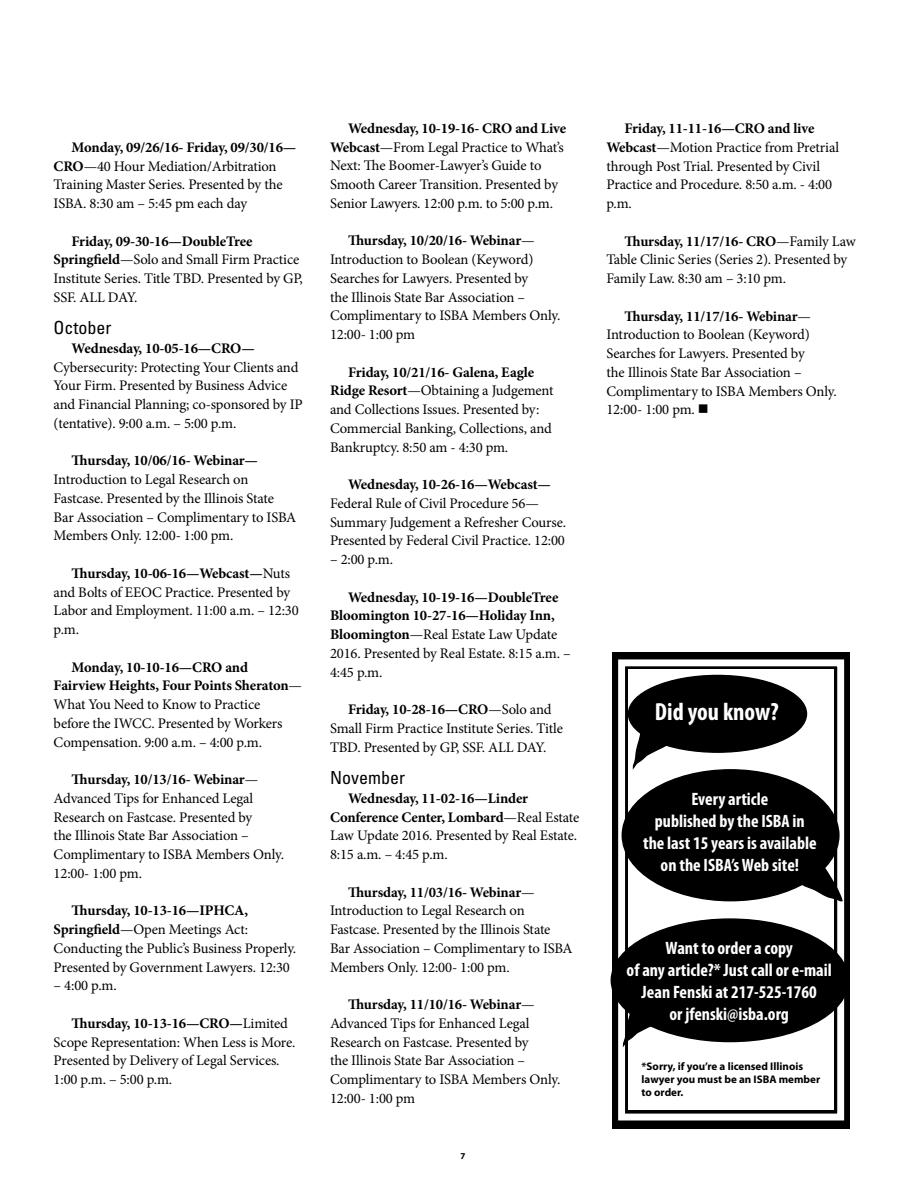
<style>
.page{position:relative;width:918px;height:1188px;background:#fff}
.page>*{position:absolute;margin:0;border:0;box-sizing:border-box;transform-origin:0 0}
.t1{font:700 condensed 24.9px "Myriad Pro";color:#fff}
.t2{font:700 condensed 18px/22px "Myriad Pro";color:#fff;text-align:center}
.t3{font:condensed 18px "Univers LT Std";color:#000}
.t4{font:14.7px/18.8px "Minion Pro";letter-spacing:-.01em;color:#000}
.t5{font:700 14.7px/18.8px "Minion Pro";letter-spacing:-.01em;color:#000}
.t6{font:700 11.1px/13.2px "Myriad Pro";color:#000}
.t7{font:700 9px "Myriad Pro";color:#000}
.s1{font-weight:700}
.s2{font-weight:400}
</style>
<div class="page">
<div style="left:612px;top:652px;width:237px;height:476px;background:#000"></div>
<svg style="left:618px;top:659px;width:227px;height:462px;background:#dfdfdf"></svg>
<div style="left:632px;top:673px;width:198px;height:434px;border:7px solid #fff"></div>
<div style="left:628px;top:675px;width:179px;height:77px;background:#000;border-radius:50%"></div>
<svg style="left:632px;top:726px;width:48px;height:45px"></svg>
<div style="left:622px;top:770px;width:217px;height:131px;background:#000;border-radius:50%"></div>
<svg style="left:797px;top:855px;width:47px;height:47px"></svg>
<div style="left:611px;top:919px;width:238px;height:123px;background:#000;border-radius:50%"></div>
<svg style="left:622px;top:1007px;width:48px;height:41px"></svg>
<p class="t4" style="left:54px;top:138px;width:244px;text-indent:18px"><span class="s1">Monday, 09/26/16- Friday, 09/30/16— CRO</span>—40 Hour Mediation/Arbitration Training Master Series. Presented by the ISBA. 8:30 am – 5:45 pm each day</p>
<p class="t4" style="left:54px;top:232px;width:251px;text-indent:18px"><span class="s1">Friday, 09-30-16—DoubleTree Springfield</span>—Solo and Small Firm Practice Institute Series. Title TBD. Presented by GP, SSF. ALL DAY.</p>
<p class="t3" style="left:54px;top:316px;width:59px">October</p>
<p class="t5" style="left:72px;top:339px;width:185px">Wednesday, 10-05-16—CRO—</p>
<p class="t4" style="left:54px;top:358px;width:251px">Cybersecurity: Protecting Your Clients and Your Firm. Presented by Business Advice and Financial Planning; co-sponsored by IP (tentative). 9:00 a.m. – 5:00 p.m.</p>
<p class="t5" style="left:72px;top:451px;width:188px">Thursday, 10/06/16- Webinar—</p>
<p class="t4" style="left:54px;top:470px;width:244px">Introduction to Legal Research on Fastcase. Presented by the Illinois State Bar Association – Complimentary to ISBA Members Only. 12:00- 1:00 pm.</p>
<p class="t4" style="left:54px;top:564px;width:247px;text-indent:18px"><span class="s1">Thursday, 10-06-16—Webcast—</span>Nuts and Bolts of EEOC Practice. Presented by<br>Labor and Employment. 11:00 a.m. – 12:30 p.m.</p>
<p class="t4" style="left:54px;top:658px;width:250px;text-indent:18px"><span class="s1">Monday, 10-10-16—CRO and Fairview Heights, Four Points Sheraton</span>— What You Need to Know to Practice<br>before the IWCC. Presented by Workers Compensation. 9:00 a.m. – 4:00 p.m.</p>
<p class="t4" style="left:54px;top:770px;width:232px;text-indent:18px"><span class="s1">Thursday, 10/13/16- Webinar</span>—<br>Advanced Tips for Enhanced Legal<br>Research on Fastcase. Presented by<br>the Illinois State Bar Association –<br>Complimentary to ISBA Members Only.<br>12:00- 1:00 pm.</p>
<p class="t4" style="left:54px;top:901px;width:244px;text-indent:18px"><span class="s1">Thursday, 10-13-16—IPHCA, Springfield</span>—Open Meetings Act:<br>Conducting the Public’s Business Properly.<br>Presented by Government Lawyers. 12:30</p>
<p class="t4" style="left:54px;top:976px;width:65px">– 4:00 p.m.</p>
<p class="t4" style="left:54px;top:1014px;width:243px;text-indent:18px"><span class="s1">Thursday, 10-13-16—CRO—</span>Limited Scope Representation: When Less is More.<br>Presented by Delivery of Legal Services.<br>1:00 p.m. – 5:00 p.m.</p>
<p class="t4" style="left:330px;top:119px;width:238px;text-indent:18px"><span class="s1">Wednesday, 10-19-16- CRO and Live Webcast</span>—From Legal Practice to What’s Next: The Boomer-Lawyer’s Guide to Smooth Career Transition. Presented by Senior Lawyers. 12:00 p.m. to 5:00 p.m.</p>
<p class="t4" style="left:330px;top:231px;width:232px;text-indent:18px"><span class="s1">Thursday, 10/20/16- Webinar</span>—<br>Introduction to Boolean (Keyword)<br>Searches for Lawyers. Presented by<br>the Illinois State Bar Association –<br>Complimentary to ISBA Members Only.<br>12:00- 1:00 pm</p>
<p class="t4" style="left:330px;top:363px;width:225px;text-indent:18px"><span class="s1">Friday, 10/21/16- Galena, Eagle Ridge Resort</span>—Obtaining a Judgement and Collections Issues. Presented by:<br>Commercial Banking, Collections, and Bankruptcy. 8:50 am - 4:30 pm.</p>
<p class="t5" style="left:348px;top:475px;width:205px">Wednesday, 10-26-16—Webcast—</p>
<p class="t4" style="left:330px;top:494px;width:238px">Federal Rule of Civil Procedure 56—<br>Summary Judgement a Refresher Course.<br>Presented by Federal Civil Practice. 12:00</p>
<p class="t4" style="left:330px;top:550px;width:65px">– 2:00 p.m.</p>
<p class="t5" style="left:330px;top:587px;width:242px;text-indent:18px">Wednesday, 10-19-16—DoubleTree<br>Bloomington 10-27-16—Holiday Inn,<br>Bloomington<span class="s2">—Real Estate Law Update<br>2016. Presented by Real Estate. 8:15 a.m. –<br>4:45 p.m.</span></p>
<p class="t4" style="left:330px;top:700px;width:234px;text-indent:18px"><span class="s1">Friday, 10-28-16—CRO</span>—Solo and<br>Small Firm Practice Institute Series. Title<br>TBD. Presented by GP, SSF. ALL DAY.</p>
<p class="t3" style="left:330px;top:766px;width:76px">November</p>
<p class="t4" style="left:330px;top:789px;width:251px;text-indent:18px"><span class="s1">Wednesday, 11-02-16—Linder Conference Center, Lombard</span>—Real Estate Law Update 2016. Presented by Real Estate.<br>8:15 a.m. – 4:45 p.m.</p>
<p class="t4" style="left:330px;top:883px;width:244px;text-indent:18px"><span class="s1">Thursday, 11/03/16- Webinar</span>— Introduction to Legal Research on Fastcase. Presented by the Illinois State Bar Association – Complimentary to ISBA Members Only. 12:00- 1:00 pm.</p>
<p class="t4" style="left:330px;top:995px;width:232px;text-indent:18px"><span class="s1">Thursday, 11/10/16- Webinar</span>—<br>Advanced Tips for Enhanced Legal<br>Research on Fastcase. Presented by<br>the Illinois State Bar Association –<br>Complimentary to ISBA Members Only.<br>12:00- 1:00 pm</p>
<p class="t7" style="left:461px;top:1150px;width:6px">7</p>
<p class="t4" style="left:606px;top:119px;width:234px;text-indent:18px"><span class="s1">Friday, 11-11-16—CRO and live<br>Webcast</span>—Motion Practice from Pretrial through Post Trial. Presented by Civil<br>Practice and Procedure. 8:50 a.m. - 4:00 p.m.</p>
<p class="t4" style="left:606px;top:232px;width:251px;text-indent:18px"><span class="s1">Thursday, 11/17/16- CRO</span>—Family Law<br>Table Clinic Series (Series 2). Presented by<br>Family Law. 8:30 am – 3:10 pm.</p>
<p class="t4" style="left:606px;top:307px;width:232px;text-indent:18px"><span class="s1">Thursday, 11/17/16- Webinar</span>—<br>Introduction to Boolean (Keyword)<br>Searches for Lawyers. Presented by<br>the Illinois State Bar Association –<br>Complimentary to ISBA Members Only.<br>12:00- 1:00 pm. ■</p>
<h1 class="t1" style="left:655px;top:696px;width:125px">Did you know?</h1>
<p class="t2" style="left:643px;top:788px;width:175px">Every article<br>published by the ISBA in the last 15 years is available on the ISBA’s Web site!</p>
<p class="t2" style="left:627px;top:936px;width:207px">Want to order a copy<br>of any article?* Just call or e-mail<br>Jean Fenski at 217-525-1760<br>or jfenski@isba.org</p>
<p class="t6" style="left:642px;top:1059px;width:180px">*Sorry, if you’re a licensed Illinois lawyer you must be an ISBA member to order.</p>
</div>
